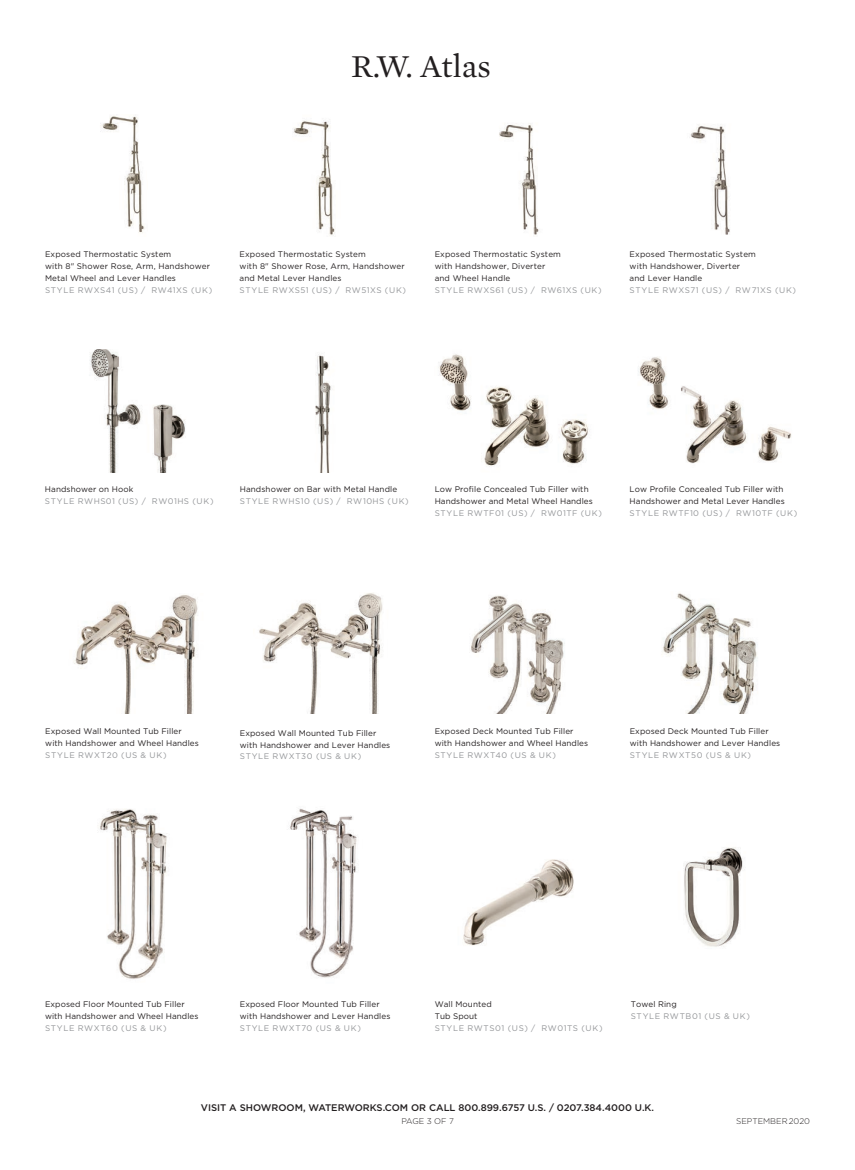
<style>
.page{position:relative;width:855px;height:1170px;background:#fff}
.page>*{position:absolute;margin:0;border:0;box-sizing:border-box;transform-origin:0 0}
.t1{font:32.5px "Mercury Text G1";color:#231f20}
.t2{font:500 9.62px "Gotham";color:#231f20}
.t3{font:300 8.25px "Gotham";color:#231f20}
.Text__LIGHT_-_6_5_9{font:8.12px/11.9px "Gotham";letter-spacing:.01em;color:#231f20}
.Text__LIGHT_-_6_5_9-2{font:8.12px "Gotham";letter-spacing:.075em;color:#939598}
.Text__product_number{font:8.12px "Gotham";letter-spacing:.08em;color:#939598}
</style>
<div class="page">
<img style="left:100px;top:116px;width:45px;height:117px">
<img style="left:293px;top:120px;width:42px;height:116px">
<img style="left:499px;top:123px;width:40px;height:112px">
<img style="left:690px;top:125px;width:40px;height:110px">
<img style="left:90px;top:349px;width:95px;height:123px">
<img style="left:315px;top:354px;width:16px;height:118px">
<img style="left:438px;top:354px;width:151px;height:113px">
<img style="left:638px;top:357px;width:153px;height:107px">
<img style="left:74px;top:595px;width:124px;height:119px">
<img style="left:259px;top:593px;width:124px;height:121px">
<img style="left:471px;top:595px;width:94px;height:119px">
<img style="left:663px;top:593px;width:95px;height:121px">
<img style="left:100px;top:809px;width:67px;height:170px">
<img style="left:290px;top:808px;width:67px;height:170px">
<img style="left:463px;top:859px;width:111px;height:87px">
<img style="left:684px;top:847px;width:59px;height:100px">
<h1 class="t1" style="left:351px;top:43px;width:141px">R.W. Atlas</h1>
<p class="Text__LIGHT_-_6_5_9" style="left:45px;top:248px;width:167px">Exposed Thermostatic System<br>with 8" Shower Rose, Arm, Handshower<br>Metal Wheel and Lever Handles</p>
<p class="Text__LIGHT_-_6_5_9-2" style="left:45px;top:284px;width:169px">STYLE RWXS41 (US) / RW41XS (UK)</p>
<p class="Text__LIGHT_-_6_5_9" style="left:240px;top:248px;width:167px">Exposed Thermostatic System<br>with 8" Shower Rose, Arm, Handshower and Metal Lever Handles</p>
<p class="Text__LIGHT_-_6_5_9-2" style="left:240px;top:284px;width:168px">STYLE RWXS51 (US) / RW51XS (UK)</p>
<p class="Text__LIGHT_-_6_5_9" style="left:435px;top:248px;width:128px">Exposed Thermostatic System with Handshower, Diverter and Wheel Handle</p>
<p class="Text__LIGHT_-_6_5_9-2" style="left:435px;top:284px;width:169px">STYLE RWXS61 (US) / RW61XS (UK)</p>
<p class="Text__LIGHT_-_6_5_9" style="left:630px;top:248px;width:128px">Exposed Thermostatic System with Handshower, Diverter and Lever Handle</p>
<p class="Text__LIGHT_-_6_5_9-2" style="left:630px;top:284px;width:168px">STYLE RWXS71 (US) / RW71XS (UK)</p>
<p class="Text__LIGHT_-_6_5_9" style="left:45px;top:483px;width:90px">Handshower on Hook</p>
<p class="Text__LIGHT_-_6_5_9-2" style="left:45px;top:496px;width:170px">STYLE RWHS01 (US) / RW01HS (UK)</p>
<p class="Text__LIGHT_-_6_5_9" style="left:240px;top:483px;width:159px">Handshower on Bar with Metal Handle</p>
<p class="Text__LIGHT_-_6_5_9-2" style="left:240px;top:496px;width:170px">STYLE RWHS10 (US) / RW10HS (UK)</p>
<p class="Text__LIGHT_-_6_5_9" style="left:435px;top:483px;width:160px">Low Profile Concealed Tub Filler with<br>Handshower and Metal Wheel Handles</p>
<p class="Text__LIGHT_-_6_5_9-2" style="left:435px;top:508px;width:169px">STYLE RWTF01 (US) / RW01TF (UK)</p>
<p class="Text__LIGHT_-_6_5_9" style="left:630px;top:483px;width:157px">Low Profile Concealed Tub Filler with<br>Handshower and Metal Lever Handles</p>
<p class="Text__LIGHT_-_6_5_9-2" style="left:630px;top:508px;width:169px">STYLE RWTF10 (US) / RW10TF (UK)</p>
<p class="Text__LIGHT_-_6_5_9" style="left:45px;top:725px;width:155px">Exposed Wall Mounted Tub Filler with Handshower and Wheel Handles</p>
<p class="Text__product_number" style="left:45px;top:750px;width:123px">STYLE RWXT20 (US &amp; UK)</p>
<p class="Text__LIGHT_-_6_5_9" style="left:240px;top:727px;width:152px">Exposed Wall Mounted Tub Filler with Handshower and Lever Handles</p>
<p class="Text__product_number" style="left:240px;top:751px;width:123px">STYLE RWXT30 (US &amp; UK)</p>
<p class="Text__LIGHT_-_6_5_9" style="left:435px;top:725px;width:155px">Exposed Deck Mounted Tub Filler with Handshower and Wheel Handles</p>
<p class="Text__product_number" style="left:435px;top:750px;width:123px">STYLE RWXT40 (US &amp; UK)</p>
<p class="Text__LIGHT_-_6_5_9" style="left:630px;top:725px;width:152px">Exposed Deck Mounted Tub Filler with Handshower and Lever Handles</p>
<p class="Text__product_number" style="left:630px;top:750px;width:123px">STYLE RWXT50 (US &amp; UK)</p>
<p class="Text__LIGHT_-_6_5_9" style="left:45px;top:998px;width:155px">Exposed Floor Mounted Tub Filler with Handshower and Wheel Handles</p>
<p class="Text__product_number" style="left:45px;top:1023px;width:123px">STYLE RWXT60 (US &amp; UK)</p>
<p class="Text__LIGHT_-_6_5_9" style="left:240px;top:998px;width:152px">Exposed Floor Mounted Tub Filler with Handshower and Lever Handles</p>
<p class="Text__product_number" style="left:240px;top:1023px;width:123px">STYLE RWXT70 (US &amp; UK)</p>
<p class="Text__LIGHT_-_6_5_9" style="left:435px;top:998px;width:59px">Wall Mounted<br>Tub Spout</p>
<p class="Text__product_number" style="left:435px;top:1023px;width:169px">STYLE RWTS01 (US) / RW01TS (UK)</p>
<p class="Text__LIGHT_-_6_5_9" style="left:631px;top:998px;width:48px">Towel Ring</p>
<p class="Text__product_number" style="left:631px;top:1011px;width:121px">STYLE RWTB01 (US &amp; UK)</p>
<p class="t2" style="left:201px;top:1101px;width:455px">VISIT A SHOWROOM, WATERWORKS.COM OR CALL 800.899.6757 U.S. / 0207.384.4000 U.K.</p>
<p class="t3" style="left:401px;top:1115px;width:54px">PAGE 3 OF 7</p>
<p class="t3" style="left:736px;top:1115px;width:75px">SEPTEMBER 2020</p>
</div>
